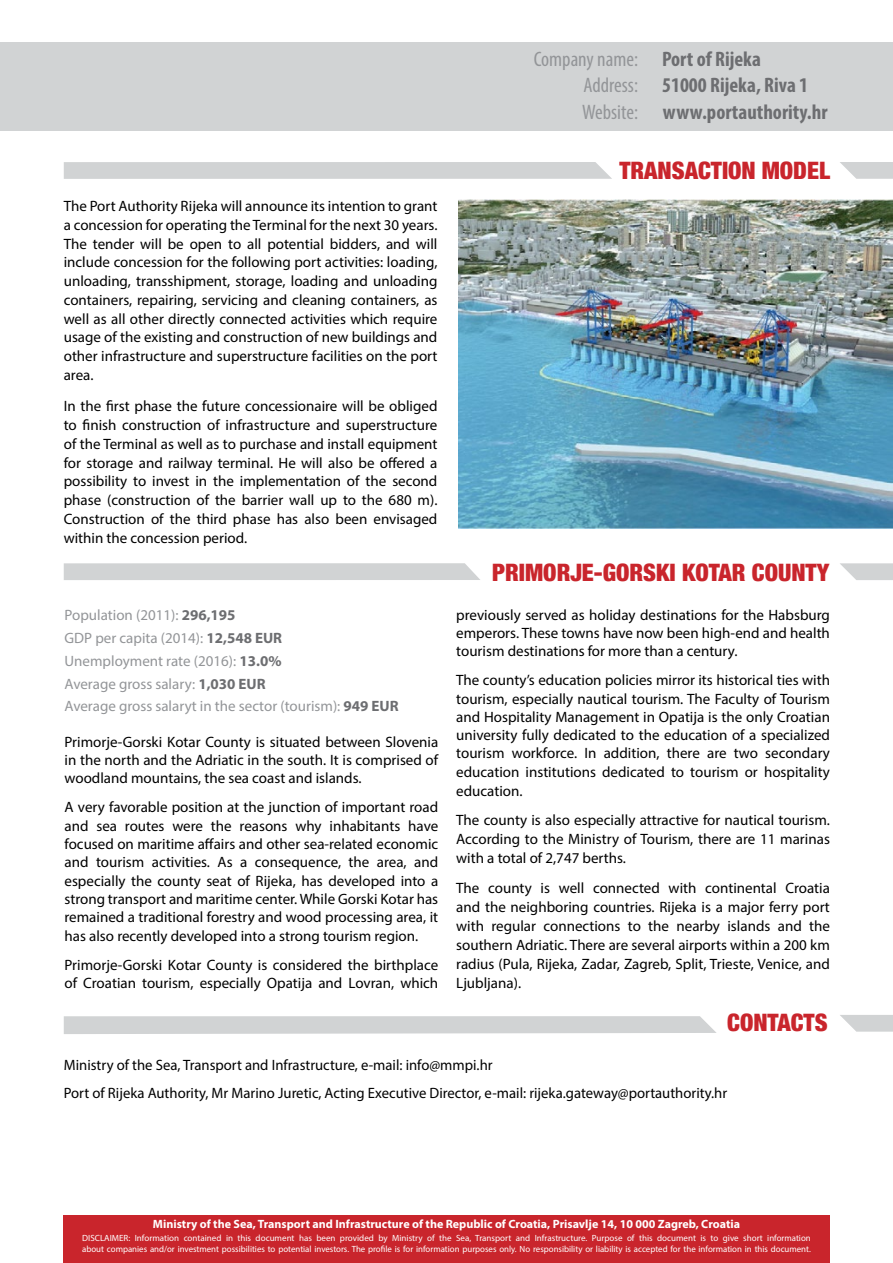
<style>
.page{position:relative;width:893px;height:1263px;background:#fff}
.page>*{position:absolute;margin:0;border:0;box-sizing:border-box;transform-origin:0 0}
.t1{font:900 condensed 24px "Helvetica Neue";color:#c9252c}
.t2{font:700 condensed 21px "Myriad Pro";color:#6d6e71}
.t3{font:condensed 21px/26.2px "Myriad Pro";color:#939598;text-align:right}
.t4{font:15px/18.8px "Myriad Pro";color:#000;text-align:justify}
.t5{font:15px/22.8px "Myriad Pro";color:#939598}
.t6{font:700 12px "Myriad Pro";color:#fff}
.t7{font:9px/10.8px "Myriad Pro";color:#fff}
.s1{font-weight:400;color:#939598}
.s2{font-weight:700;color:#6d6e71}
</style>
<div class="page">
<div style="left:0;top:43px;width:893px;height:88px;background:#d1d3d4"></div>
<div style="left:64px;top:1215px;width:766px;height:48px;background:#c9252c"></div>
<svg style="left:840px;top:563px;width:53px;height:17px"></svg>
<svg style="left:64px;top:563px;width:416px;height:17px;background:#d2d4d5"></svg>
<svg style="left:840px;top:1015px;width:53px;height:17px"></svg>
<svg style="left:64px;top:1016px;width:653px;height:18px;background:#d3d5d6"></svg>
<svg style="left:840px;top:162px;width:53px;height:17px"></svg>
<div style="left:64px;top:162px;width:548px;height:17px;background:#d1d3d4"></div>
<img style="left:459px;top:200px;width:434px;height:328px">
<h2 class="t3" style="left:534px;top:46px;width:106px">Company name:<br>Address:</h2>
<h2 class="t2" style="left:662px;top:46px;width:100px">Port of Rijeka</h2>
<h2 class="t2" style="left:662px;top:72px;width:148px">51000 Rijeka, Riva 1</h2>
<h2 class="t2" style="left:582px;top:99px;width:247px"><span class="s1">Website:</span> www.portauthority.hr</h2>
<p class="t4" style="left:64px;top:197px;width:375px">The Port Authority Rijeka will announce its intention to grant a concession for operating the Terminal for the next 30 years.<br>The tender will be open to all potential bidders, and will include concession for the following port activities: loading, unloading, transshipment, storage, loading and unloading containers, repairing, servicing and cleaning containers, as well as all other directly connected activities which require usage of the existing and construction of new buildings and other infrastructure and superstructure facilities on the port area.</p>
<p class="t4" style="left:64px;top:397px;width:375px">In the first phase the future concessionaire will be obliged to finish construction of infrastructure and superstructure of the Terminal as well as to purchase and install equipment for storage and railway terminal. He will also be offered a possibility to invest in the implementation of the second phase (construction of the barrier wall up to the 680 m).<br>Construction of the third phase has also been envisaged within the concession period.</p>
<p class="t5" style="left:65px;top:603px;width:336px">Population (2011): <span class="s2">296,195<br></span>GDP per capita (2014): <span class="s2">12,548 EUR<br></span>Unemployment rate (2016): <span class="s2">13.0%<br></span>Average gross salary: <span class="s2">1,030 EUR<br></span>Average gross salaryt in the sector (tourism): <span class="s2">949 EUR</span></p>
<p class="t4" style="left:65px;top:732px;width:375px;line-height:18.3px">Primorje-Gorski Kotar County is situated between Slovenia in the north and the Adriatic in the south. It is comprised of woodland mountains, the sea coast and islands.</p>
<p class="t4" style="left:65px;top:798px;width:375px;line-height:18.3px">A very favorable position at the junction of important road and sea routes were the reasons why inhabitants have focused on maritime affairs and other sea-related economic and tourism activities. As a consequence, the area, and especially the county seat of Rijeka, has developed into a strong transport and maritime center. While Gorski Kotar has remained a traditional forestry and wood processing area, it has also recently developed into a strong tourism region.</p>
<p class="t4" style="left:65px;top:955px;width:375px;line-height:18.3px">Primorje-Gorski Kotar County is considered the birthplace of Croatian tourism, especially Opatija and Lovran, which</p>
<h1 class="t1" style="left:619px;top:156px;width:40px">TRANSA</h1>
<h1 class="t1" style="left:698px;top:156px;width:96px">CTION MODEL</h1>
<h1 class="t1" style="left:492px;top:558px;width:339px">PRIMORJE-GORSKI KOTAR COUNTY</h1>
<p class="t4" style="left:456px;top:605px;width:375px;line-height:18.3px">previously served as holiday destinations for the Habsburg emperors. These towns have now been high-end and health tourism destinations for more than a century.</p>
<p class="t4" style="left:456px;top:671px;width:375px">The county’s education policies mirror its historical ties with tourism, especially nautical tourism. The Faculty of Tourism and Hospitality Management in Opatija is the only Croatian university fully dedicated to the education of a specialized tourism workforce. In addition, there are two secondary education institutions dedicated to tourism or hospitality education.</p>
<p class="t4" style="left:456px;top:810px;width:375px">The county is also especially attractive for nautical tourism.<br>According to the Ministry of Tourism, there are 11 marinas with a total of 2,747 berths.</p>
<p class="t4" style="left:456px;top:878px;width:375px">The county is well connected with continental Croatia and the neighboring countries. Rijeka is a major ferry port with regular connections to the nearby islands and the southern Adriatic. There are several airports within a 200 km radius (Pula, Rijeka, Zadar, Zagreb, Split, Trieste, Venice, and Ljubljana).</p>
<h1 class="t1" style="left:727px;top:1008px;width:101px">CONTACTS</h1>
<p class="t4" style="left:64px;top:1050px;width:665px;line-height:28px">Ministry of the Sea, Transport and Infrastructure, e-mail: info@mmpi.hr<br>Port of Rijeka Authority, Mr Marino Juretic, Acting Executive Director, e-mail: rijeka.gateway@portauthority.hr</p>
<p class="t6" style="left:153px;top:1216px;width:589px">Ministry of the Sea, Transport and Infrastructure of the Republic of Croatia, Prisavlje 14, 10 000 Zagreb, Croatia</p>
<p class="t7" style="left:82px;top:1232px;width:730px">DISCLAIMER: Information contained in this document has been provided by Ministry of the Sea, Transport and Infrastructure. Purpose of this document is to give short information about companies and/or investment possibilities to potential investors. The profile is for information purposes only. No responsibility or liability is accepted for the information in this document.</p>
</div>
